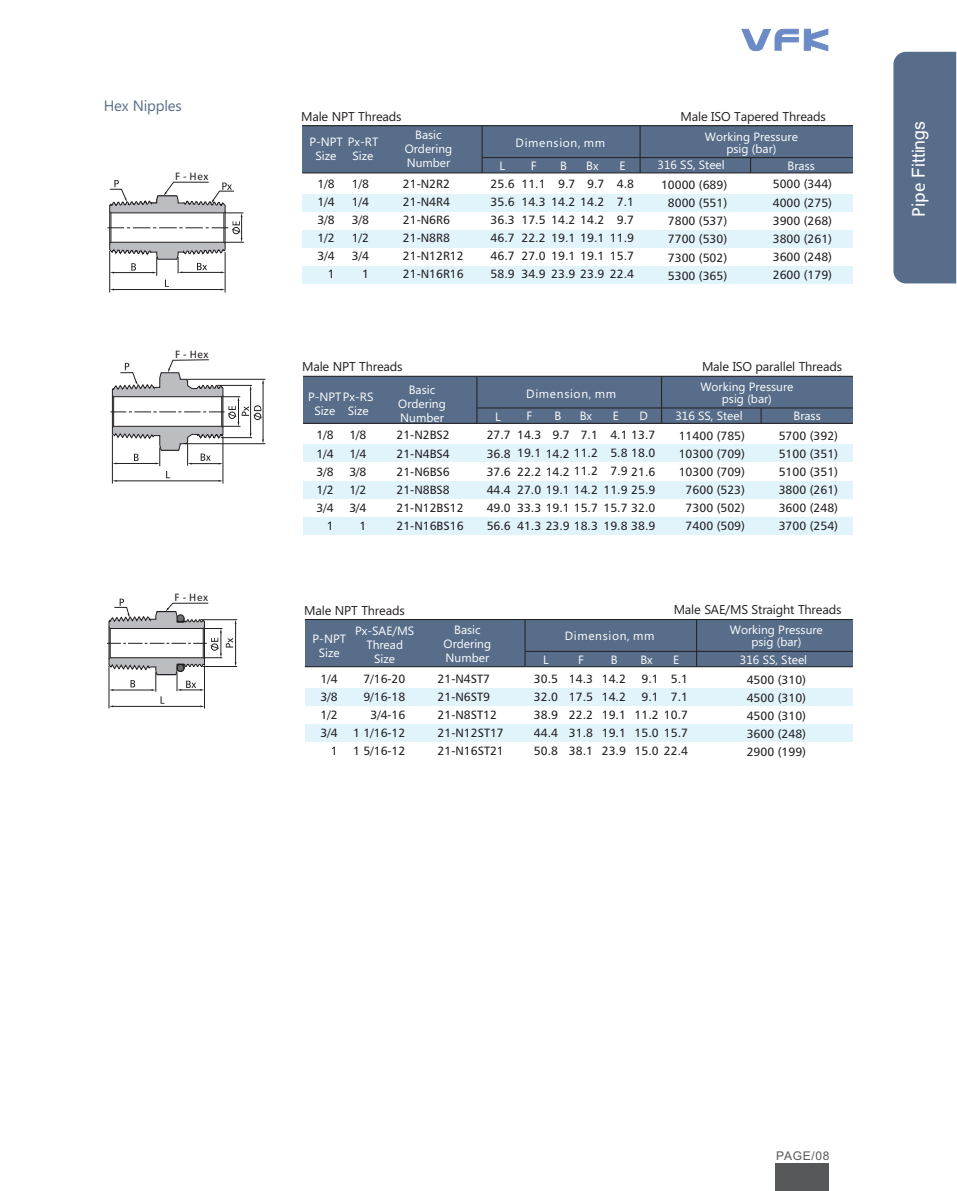
<style>
.page{position:relative;width:957px;height:1191px;background:#fff}
.page>*{position:absolute;margin:0;border:0;box-sizing:border-box;transform-origin:0 0}
.t1{font:18px "Arial";color:#fff}
.t2{font:15px "Ebrima";letter-spacing:-.015em;color:#576d89}
.t3{font:12.75px "Ebrima";letter-spacing:-.015em;color:#231f20}
.t4{font:12px/18.1px "Humanist 777 BT Roman B";color:#231f20;text-align:justify}
.t5{font:12px/14px "Ebrima";color:#fff;text-align:center}
.t6{font:12px "Ebrima";letter-spacing:.055em;color:#fff}
.t7{font:12px "Arial";letter-spacing:.055em;color:#57585a}
.t8{font:10.5px "Humanist 777 BT Roman B";letter-spacing:.06em;color:#231f20}
.s1{font-family:"Humanist 777 BT Roman B"}
</style>
<div class="page">
<hr style="left:112px;top:435px;width:1px;height:48px;background:#231f20">
<hr style="left:223px;top:436px;width:1px;height:47px;background:#231f20">
<hr style="left:186px;top:379px;width:79px;height:1px;background:#231f20">
<hr style="left:186px;top:443px;width:79px;height:1px;background:#231f20">
<svg style="left:110px;top:359px;width:154px;height:123px"></svg>
<hr style="left:109px;top:666px;width:1px;height:42px;background:#231f20">
<hr style="left:204px;top:665px;width:1px;height:43px;background:#231f20">
<hr style="left:200px;top:619px;width:37px;height:1px;background:#231f20">
<hr style="left:203px;top:666px;width:34px;height:1px;background:#231f20">
<svg style="left:107px;top:598px;width:129px;height:109px"></svg>
<hr style="left:225px;top:252px;width:1px;height:40px;background:#231f20">
<hr style="left:109px;top:251px;width:1px;height:41px;background:#231f20">
<svg style="left:107px;top:180px;width:137px;height:110px"></svg>
<div style="left:302px;top:126px;width:551px;height:47px;background:#576d89"></div>
<hr style="left:302px;top:173px;width:551px;height:1px;background:#231f20">
<hr style="left:482px;top:157px;width:371px;height:1px;background:#231f20">
<svg style="left:750px;top:158px;width:1px;height:15px"></svg>
<hr style="left:640px;top:126px;width:1px;height:47px;background:#231f20">
<div style="left:302px;top:194px;width:551px;height:17px;background:#e1f4fc"></div>
<div style="left:302px;top:230px;width:551px;height:18px;background:#e1f4fc"></div>
<div style="left:302px;top:266px;width:551px;height:17px;background:#e1f4fc"></div>
<div style="left:303px;top:444px;width:550px;height:17px;background:#e1f4fc"></div>
<div style="left:303px;top:481px;width:550px;height:17px;background:#e1f4fc"></div>
<div style="left:303px;top:517px;width:550px;height:17px;background:#e1f4fc"></div>
<div style="left:303px;top:376px;width:550px;height:47px;background:#576d89"></div>
<hr style="left:303px;top:423px;width:550px;height:1px;background:#231f20">
<hr style="left:477px;top:408px;width:376px;height:1px;background:#231f20">
<svg style="left:761px;top:408px;width:1px;height:15px"></svg>
<hr style="left:661px;top:376px;width:1px;height:47px;background:#231f20">
<div style="left:305px;top:688px;width:548px;height:17px;background:#e1f4fc"></div>
<div style="left:305px;top:724px;width:548px;height:17px;background:#e1f4fc"></div>
<div style="left:305px;top:619px;width:548px;height:47px;background:#576d89"></div>
<hr style="left:305px;top:666px;width:548px;height:1px;background:#231f20">
<hr style="left:525px;top:651px;width:328px;height:1px;background:#231f20">
<hr style="left:696px;top:619px;width:1px;height:48px;background:#231f20">
<svg style="left:476px;top:377px;width:1px;height:46px"></svg>
<svg style="left:482px;top:126px;width:1px;height:47px"></svg>
<svg style="left:524px;top:620px;width:1px;height:46px"></svg>
<hr style="left:302px;top:125px;width:551px;height:1px;background:#231f20">
<hr style="left:303px;top:376px;width:550px;height:1px;background:#231f20">
<hr style="left:305px;top:619px;width:548px;height:1px;background:#231f20">
<svg style="left:741px;top:28px;width:87px;height:24px"></svg>
<div style="left:775px;top:1163px;width:53px;height:28px;background:#57585a"></div>
<div style="left:893px;top:52px;width:63px;height:231px;background:#576d89"></div>
<p class="t2" style="left:104px;top:100px;width:80px">Hex Nipples</p>
<p class="t8" style="left:175px;top:172px;width:35px">F - Hex</p>
<p class="t8" style="left:175px;top:350px;width:35px">F - Hex</p>
<p class="t8" style="left:175px;top:593px;width:35px">F - Hex</p>
<p class="t3" style="left:301px;top:112px;width:102px">Male NPT Threads</p>
<p class="t3" style="left:680px;top:111px;width:147px">Male ISO Tapered Threads</p>
<p class="t5" style="left:352px;top:136px;width:27px;text-align:left;text-indent:-43px">P-NPT Px-RT<br>Size</p>
<p class="t5" style="left:316px;top:150px;width:22px">Size</p>
<p class="t5" style="left:405px;top:129px;width:49px">Basic<br>Ordering<br>Number</p>
<p class="t5" style="left:705px;top:132px;width:95px;line-height:12px">Working Pressure psig (bar)</p>
<p class="t6" style="left:515px;top:138px;width:91px">Dimension, mm</p>
<p class="t5" style="left:657px;top:159px;width:69px">316 SS, Steel</p>
<p class="t5" style="left:531px;top:160px;width:7px">F</p>
<p class="t5" style="left:787px;top:160px;width:29px">Brass</p>
<p class="t5" style="left:560px;top:160px;width:8px">B</p>
<p class="t5" style="left:586px;top:160px;width:14px">Bx</p>
<p class="t5" style="left:619px;top:160px;width:8px">E</p>
<p class="t5" style="left:499px;top:160px;width:7px">L</p>
<p class="t4" style="left:352px;top:176px;width:19px">1/8</p>
<p class="t4" style="left:773px;top:176px;width:61px">5000 (344)</p>
<p class="t4" style="left:352px;top:194px;width:19px;text-align:right">1/4<br>3/8<br>1/2<br>3/4<br>1</p>
<p class="t4" style="left:317px;top:176px;width:19px;text-align:right">1/8<br>1/4<br>3/8<br>1/2<br>3/4<br>1</p>
<p class="t4" style="left:490px;top:176px;width:26px">25.6<br>35.6<br>36.3<br>46.7<br>46.7<br>58.9</p>
<p class="t4" style="left:521px;top:175px;width:26px">11.1<br>14.3<br>17.5<br>22.2<br>27.0<br>34.9</p>
<p class="t4" style="left:551px;top:176px;width:55px;text-align:left;text-indent:7px">9.7<br>14.2 14.2<br>14.2 14.2<br>19.1 19.1<br>19.1 19.1<br>23.9 23.9</p>
<p class="t4" style="left:587px;top:176px;width:19px">9.7</p>
<p class="t4" style="left:610px;top:176px;width:26px;text-align:center">4.8<br>7.1<br>9.7<br>11.9<br>15.7<br>22.4</p>
<p class="t4" style="left:403px;top:176px;width:62px;text-align:left">21-N2R2<br>21-N4R4<br>21-N6R6<br>21-N8R8<br>21-N12R12<br>21-N16R16</p>
<p class="t4" style="left:661px;top:177px;width:68px">10000 (689)</p>
<p class="t4" style="left:773px;top:194px;width:61px">4000 (275)<br>3900 (268)<br>3800 (261)<br>3600 (248)<br>2600 (179)</p>
<p class="t4" style="left:668px;top:195px;width:61px">8000 (551)<br>7800 (537)<br>7700 (530)<br>7300 (502)<br>5300 (365)</p>
<p class="t3" style="left:302px;top:361px;width:102px">Male NPT Threads</p>
<p class="t3" style="left:702px;top:362px;width:142px">Male ISO parallel Threads</p>
<p class="t5" style="left:314px;top:390px;width:61px;text-align:left;text-indent:-6px">P-NPTPx-RS<br>Size</p>
<p class="t5" style="left:348px;top:404px;width:22px">Size</p>
<p class="t5" style="left:398px;top:384px;width:49px">Basic<br>Ordering<br>Number</p>
<p class="t5" style="left:700px;top:382px;width:95px;line-height:12px">Working Pressure psig (bar)</p>
<p class="t6" style="left:526px;top:389px;width:91px">Dimension, mm</p>
<p class="t5" style="left:675px;top:410px;width:69px">316 SS, Steel</p>
<p class="t5" style="left:526px;top:410px;width:7px">F</p>
<p class="t5" style="left:554px;top:410px;width:8px">B</p>
<p class="t5" style="left:579px;top:410px;width:14px">Bx</p>
<p class="t5" style="left:613px;top:410px;width:8px">E</p>
<p class="t5" style="left:639px;top:410px;width:10px">D</p>
<p class="t5" style="left:793px;top:410px;width:29px">Brass</p>
<p class="t5" style="left:495px;top:411px;width:7px">L</p>
<p class="t4" style="left:517px;top:427px;width:26px">14.3</p>
<p class="t4" style="left:552px;top:427px;width:19px">9.7</p>
<p class="t4" style="left:679px;top:428px;width:68px;text-align:center">11400 (785)<br>10300 (709)<br>10300 (709)<br>7600 (523)<br>7300 (502)<br>7400 (509)</p>
<p class="t4" style="left:778px;top:428px;width:61px">5700 (392)<br>5100 (351)<br>5100 (351)<br>3800 (261)<br>3600 (248)<br>3700 (254)</p>
<p class="t4" style="left:316px;top:427px;width:19px;text-align:right">1/8<br>1/4<br>3/8<br>1/2<br>3/4<br>1</p>
<p class="t4" style="left:487px;top:427px;width:26px">27.7<br>36.8<br>37.6<br>44.4<br>49.0<br>56.6</p>
<p class="t4" style="left:349px;top:427px;width:19px;text-align:right">1/8<br>1/4<br>3/8<br>1/2<br>3/4<br>1</p>
<p class="t4" style="left:581px;top:427px;width:19px">7.1</p>
<p class="t4" style="left:603px;top:427px;width:53px;text-align:center">4.1 13.7<br>5.8 18.0<br>7.9 21.6<br>11.9 25.9<br>15.7 32.0<br>19.8 38.9</p>
<p class="t4" style="left:396px;top:427px;width:69px;text-align:left">21-N2BS2<br>21-N4BS4<br>21-N6BS6<br>21-N8BS8<br>21-N12BS12<br>21-N16BS16</p>
<p class="t4" style="left:517px;top:445px;width:82px">19.1 14.2 11.2<br>22.2 14.2 11.2<br>27.0 19.1 14.2<br>33.3 19.1 15.7<br>41.3 23.9 18.3</p>
<p class="t3" style="left:304px;top:606px;width:102px">Male NPT Threads</p>
<p class="t3" style="left:673px;top:605px;width:169px">Male SAE/MS Straight Threads</p>
<p class="t5" style="left:312px;top:633px;width:35px">P-NPT<br>Size</p>
<p class="t5" style="left:444px;top:624px;width:49px">Basic<br>Ordering<br>Number</p>
<p class="t5" style="left:355px;top:625px;width:61px">Px-SAE/MS<br>Thread<br>Size</p>
<p class="t6" style="left:565px;top:631px;width:91px">Dimension, mm</p>
<p class="t5" style="left:543px;top:653px;width:7px">L</p>
<p class="t5" style="left:578px;top:653px;width:7px">F</p>
<p class="t5" style="left:611px;top:653px;width:8px">B</p>
<p class="t5" style="left:640px;top:653px;width:14px">Bx</p>
<p class="t5" style="left:673px;top:653px;width:8px">E</p>
<p class="t5" style="left:730px;top:625px;width:95px;line-height:12px">Working Pressure psig (bar)</p>
<p class="t5" style="left:740px;top:654px;width:69px">316 SS, Steel</p>
<p class="t4" style="left:321px;top:671px;width:19px;text-align:right">1/4<br>3/8<br>1/2<br>3/4<br>1</p>
<p class="t4" style="left:437px;top:670px;width:68px;text-align:left">21-N4ST7<br>21-N6ST9<br>21-N8ST12<br>21-N12ST17<br>21-N16ST21</p>
<p class="t4" style="left:353px;top:671px;width:54px;text-align:right">7/16-20<br>9/16-18<br>3/4-16<br>1 1/16-12<br>1 5/16-12</p>
<p class="t4" style="left:534px;top:671px;width:26px">30.5</p>
<p class="t4" style="left:534px;top:689px;width:26px">32.0<br>38.9<br>44.4<br>50.8</p>
<p class="t4" style="left:569px;top:670px;width:26px">14.3</p>
<p class="t4" style="left:569px;top:689px;width:26px">17.5<br>22.2<br>31.8<br>38.1</p>
<p class="t4" style="left:602px;top:671px;width:26px">14.2</p>
<p class="t4" style="left:746px;top:671px;width:61px">4500 (310)<br>4500 (310)<br>4500 (310)<br>3600 (248)<br>2900 (199)</p>
<p class="t4" style="left:641px;top:671px;width:19px">9.1</p>
<p class="t4" style="left:671px;top:670px;width:19px">5.1</p>
<p class="t4" style="left:634px;top:689px;width:55px;text-align:left;text-indent:7px">9.1<br>11.2 10.7<br>15.0 15.7<br>15.0 22.4</p>
<p class="t4" style="left:602px;top:689px;width:26px">14.2<br>19.1<br>19.1<br>23.9</p>
<p class="t4" style="left:671px;top:688px;width:19px">7.1</p>
<h1 class="t1" style="left:912px;top:216px;width:104px;rotate:-90deg"><span class="s1">Weld</span> Fi tings</h1>
<h1 class="t1" style="left:912px;top:216px;width:97px;rotate:-90deg"><span class="s1">Pipe</span> Fittings</h1>
<p class="t7" style="left:776px;top:1151px;width:55px">PAGE/08</p>
</div>
